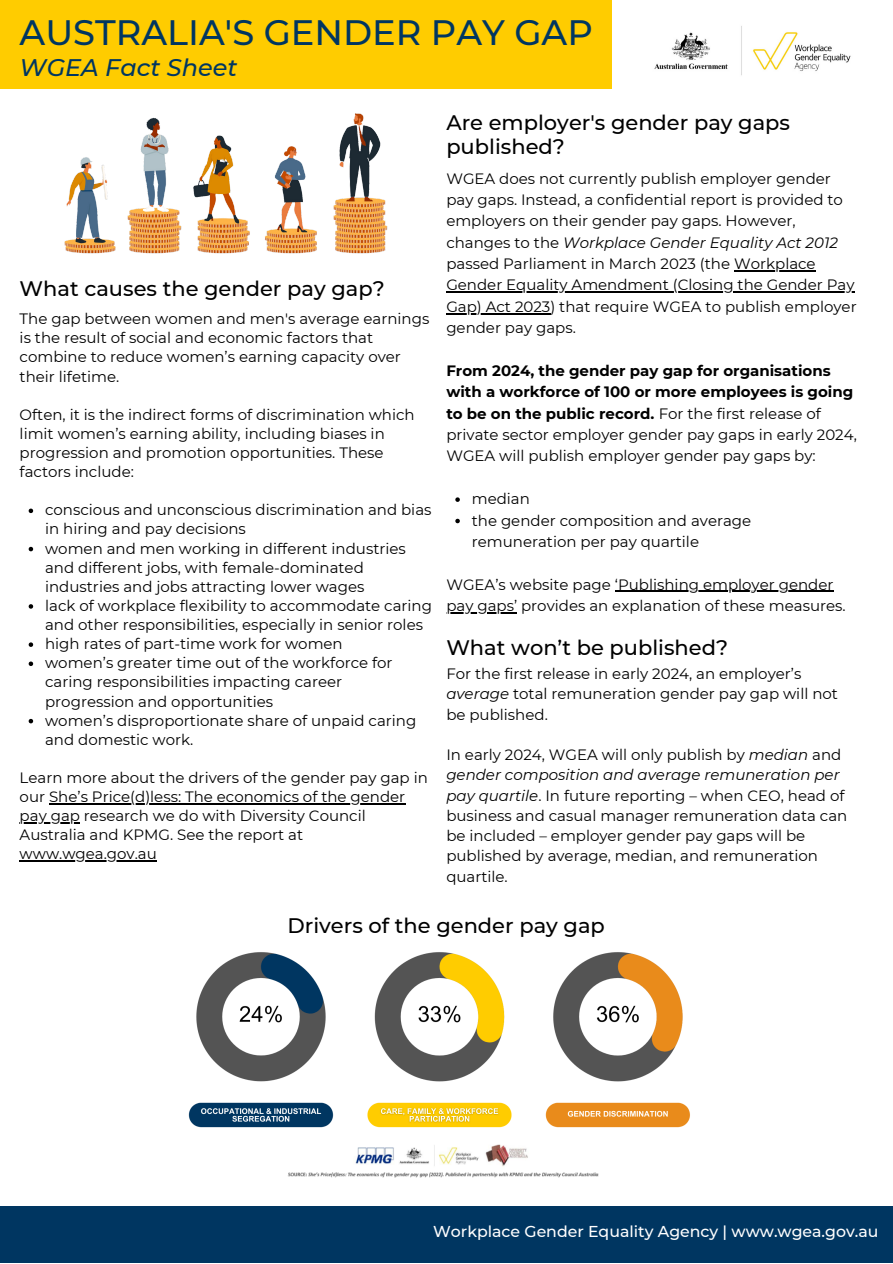
<style>
.page{position:relative;width:893px;height:1264px;background:#fff}
.page>*{position:absolute;margin:0;border:0;box-sizing:border-box;transform-origin:0 0}
.t1{font:500 35.25px "Montserrat";color:#003661}
.t2{font:italic 500 24px "Montserrat";color:#003661}
.t3{font:500 21px/24.8px "Montserrat";color:#000}
.t4{font:500 15.75px "Montserrat";color:#fff}
.t5{font:15px/19px "Montserrat";color:#000}
.s1{font-style:italic}
.s2{font-weight:700}
</style>
<div class="page">
<div style="left:0;top:1206px;width:892px;height:56px;background:#003661"></div>
<div style="left:0;top:0;width:892px;height:89px;background:#fc0"></div>
<img style="left:612px;top:0;width:280px;height:89px">
<img style="left:64px;top:113px;width:324px;height:141px">
<img style="left:188px;top:952px;width:502px;height:176px">
<img style="left:288px;top:1144px;width:311px;height:33px">
<svg style="left:29px;top:508px;width:4px;height:5px"></svg>
<svg style="left:29px;top:547px;width:4px;height:4px"></svg>
<svg style="left:29px;top:604px;width:4px;height:4px"></svg>
<svg style="left:29px;top:642px;width:4px;height:5px"></svg>
<svg style="left:29px;top:661px;width:4px;height:5px"></svg>
<svg style="left:29px;top:719px;width:4px;height:4px"></svg>
<hr style="left:49px;top:803px;width:356px;height:1px;background:#000">
<hr style="left:20px;top:822px;width:60px;height:1px;background:#000">
<hr style="left:20px;top:860px;width:137px;height:1px;background:#000">
<svg style="left:455px;top:497px;width:5px;height:5px"></svg>
<svg style="left:455px;top:519px;width:5px;height:4px"></svg>
<hr style="left:734px;top:270px;width:81px;height:1px;background:#000">
<hr style="left:446px;top:291px;width:408px;height:2px;background:#000">
<hr style="left:446px;top:313px;width:104px;height:1px;background:#000">
<hr style="left:615px;top:590px;width:218px;height:2px;background:#000">
<hr style="left:446px;top:612px;width:71px;height:1px;background:#000">
<p class="t1" style="left:20px;top:11px;width:574px">AUSTRALIA'S GENDER PAY GAP</p>
<p class="t2" style="left:20px;top:53px;width:219px">WGEA Fact Sheet</p>
<p class="t3" style="left:20px;top:276px;width:366px">What causes the gender pay gap?</p>
<p class="t5" style="left:20px;top:309px;width:411px">The gap between women and men's average earnings is the result of social and economic factors that combine to reduce women’s earning capacity over their lifetime.</p>
<p class="t5" style="left:20px;top:405px;width:396px">Often, it is the indirect forms of discrimination which limit women’s earning ability, including biases in progression and promotion opportunities. These factors include:</p>
<p class="t5" style="left:45px;top:500px;width:388px">conscious and unconscious discrimination and bias in hiring and pay decisions</p>
<p class="t5" style="left:45px;top:538px;width:362px">women and men working in different industries and different jobs, with female-dominated industries and jobs attracting lower wages</p>
<p class="t5" style="left:45px;top:596px;width:388px">lack of workplace flexibility to accommodate caring and other responsibilities, especially in senior roles</p>
<p class="t5" style="left:45px;top:634px;width:299px">high rates of part-time work for women</p>
<p class="t5" style="left:45px;top:653px;width:349px">women’s greater time out of the workforce for caring responsibilities impacting career progression and opportunities</p>
<p class="t5" style="left:45px;top:710px;width:372px">women’s disproportionate share of unpaid caring and domestic work.</p>
<p class="t5" style="left:20px;top:768px;width:409px">Learn more about the drivers of the gender pay gap in our She’s Price(d)less: The economics of the gender pay gap research we do with Diversity Council Australia and KPMG. See the report at www.wgea.gov.au</p>
<p class="t3" style="left:446px;top:110px;width:345px">Are employer's gender pay gaps published?</p>
<p class="t5" style="left:446px;top:168px;width:412px;line-height:21.3px">WGEA does not currently publish employer gender pay gaps. Instead, a confidential report is provided to employers on their gender pay gaps. However, changes to the <span class="s1">Workplace Gender Equality Act 2012 </span>passed Parliament in March 2023 (the Workplace Gender Equality Amendment (Closing the Gender Pay Gap) Act 2023) that require WGEA to publish employer gender pay gaps.</p>
<p class="t5" style="left:446px;top:360px;width:412px;line-height:21.3px"><span class="s2">From 2024, the gender pay gap for organisations with a workforce of 100 or more employees is going to be on the public record.</span> For the first release of private sector employer gender pay gaps in early 2024, WGEA will publish employer gender pay gaps by:</p>
<p class="t5" style="left:472px;top:489px;width:60px">median</p>
<p class="t5" style="left:472px;top:509px;width:281px;line-height:21.3px">the gender composition and average remuneration per pay quartile</p>
<p class="t5" style="left:446px;top:573px;width:401px;line-height:21.3px">WGEA’s website page ‘Publishing employer gender pay gaps’ provides an explanation of these measures.</p>
<p class="t3" style="left:446px;top:634px;width:283px">What won’t be published?</p>
<p class="t5" style="left:446px;top:663px;width:393px;line-height:20.2px">For the first release in early 2024, an employer’s <span class="s1">average</span> total remuneration gender pay gap will not be published.</p>
<p class="t5" style="left:446px;top:744px;width:402px;line-height:20.2px">In early 2024, WGEA will only publish by <span class="s1">median</span> and <span class="s1">gender composition and average remuneration per pay quartile</span>. In future reporting – when CEO, head of business and casual manager remuneration data can be included – employer gender pay gaps will be published by average, median, and remuneration quartile.</p>
<p class="t3" style="left:287px;top:912px;width:319px">Drivers of the gender pay gap</p>
<p class="t4" style="left:433px;top:1222px;width:447px">Workplace Gender Equality Agency | www.wgea.gov.au</p>
</div>
